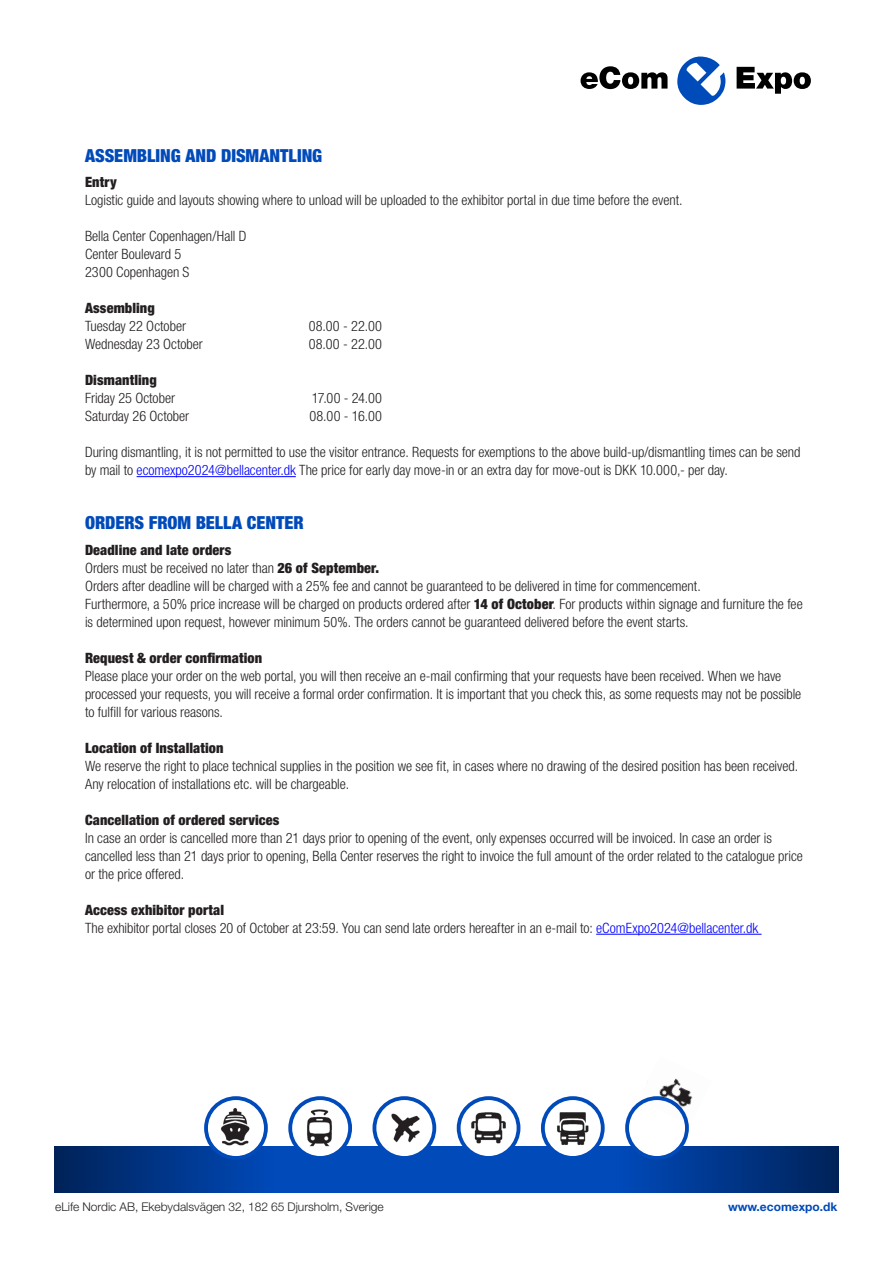
<style>
.page{position:relative;width:893px;height:1263px;background:#fff}
.page>*{position:absolute;margin:0;border:0;box-sizing:border-box;transform-origin:0 0}
.t1{font:900 condensed 18px "Helvetica Neue LT Std";color:#004aba}
.t2{font:300 condensed 14.25px/18px "Helvetica Neue LT Std";letter-spacing:-.005em;color:#231f20}
.t3{font:900 condensed 14.25px "Helvetica Neue LT Std";letter-spacing:.01em;color:#231f20}
.Bröd_indr{font:300 12px "Helvetica Neue LT Std";color:#231f20}
.Bröd_indr-2{font:700 12px "Helvetica Neue LT Std";color:#004aba}
.s1{color:#00f}
.s2{font-weight:900}
</style>
<div class="page">
<hr style="left:137px;top:476px;width:159px;height:1px;background:#00f">
<hr style="left:596px;top:934px;width:165px;height:1px;background:#00f">
<svg style="left:581px;top:56px;width:230px;height:49px"></svg>
<div style="left:54px;top:1146px;width:785px;height:47px;background:#004aba"></div>
<div style="left:618px;top:1146px;width:221px;height:47px;background:linear-gradient(to right,#0049b9,#002258)"></div>
<div style="left:54px;top:1146px;width:220px;height:47px;background:linear-gradient(to right,#002258,#0049b8)"></div>
<svg style="left:288px;top:1096px;width:64px;height:64px"></svg>
<img style="left:291px;top:1101px;width:58px;height:54px">
<svg style="left:457px;top:1096px;width:63px;height:64px"></svg>
<img style="left:459px;top:1101px;width:58px;height:54px">
<div style="left:373px;top:1096px;width:63px;height:64px;background:#004aba;border-radius:50%"></div>
<img style="left:375px;top:1101px;width:58px;height:55px">
<svg style="left:541px;top:1096px;width:64px;height:64px"></svg>
<img style="left:545px;top:1101px;width:57px;height:54px">
<svg style="left:204px;top:1096px;width:64px;height:64px"></svg>
<img style="left:208px;top:1101px;width:59px;height:54px">
<svg style="left:625px;top:1096px;width:64px;height:64px"></svg>
<div style="left:629px;top:1100px;width:56px;height:56px;background:#fff;border-radius:50%"></div>
<img style="left:639px;top:1078px;width:54px;height:47px">
<p class="t1" style="left:85px;top:144px;width:239px">ASSEMBLING AND DISMANTLING</p>
<p class="t3" style="left:85px;top:173px;width:33px">Entry</p>
<p class="t2" style="left:85px;top:191px;width:599px">Logistic guide and layouts showing where to unload will be uploaded to the exhibitor portal in due time before the event.</p>
<p class="t2" style="left:85px;top:227px;width:163px">Bella Center Copenhagen/Hall D<br>Center Boulevard 5<br>2300 Copenhagen S</p>
<p class="t3" style="left:85px;top:299px;width:71px">Assembling</p>
<p class="t2" style="left:85px;top:317px;width:102px">Tuesday 22 October</p>
<p class="t2" style="left:309px;top:317px;width:75px">08.00 - 22.00</p>
<p class="t2" style="left:85px;top:335px;width:119px">Wednesday 23 October</p>
<p class="t2" style="left:309px;top:335px;width:75px">08.00 - 22.00</p>
<p class="t3" style="left:85px;top:371px;width:73px">Dismantling</p>
<p class="t2" style="left:85px;top:389px;width:91px">Friday 25 October</p>
<p class="t2" style="left:312px;top:389px;width:72px">17.00 - 24.00</p>
<p class="t2" style="left:85px;top:407px;width:106px">Saturday 26 October</p>
<p class="t2" style="left:309px;top:407px;width:74px">08.00 - 16.00</p>
<p class="t2" style="left:85px;top:443px;width:717px">During dismantling, it is not permitted to use the visitor entrance. Requests for exemptions to the above build-up/dismantling times can be send by mail to <span class="s1">ecomexpo2024@bellacenter.dk</span> The price for early day move-in or an extra day for move-out is DKK 10.000,- per day.</p>
<p class="t1" style="left:85px;top:512px;width:220px">ORDERS FROM BELLA CENTER</p>
<p class="t2" style="left:85px;top:541px;width:719px"><span class="s2">Deadline and late orders<br></span>Orders must be received no later than <span class="s2">26 of September.<br></span>Orders after deadline will be charged with a 25% fee and cannot be guaranteed to be delivered in time for commencement.<br>Furthermore, a 50% price increase will be charged on products ordered after <span class="s2">14 of October</span>. For products within signage and furniture the fee is determined upon request, however minimum 50%. The orders cannot be guaranteed delivered before the event starts.</p>
<p class="t3" style="left:85px;top:649px;width:179px">Request &amp; order confirmation</p>
<p class="t2" style="left:85px;top:667px;width:718px">Please place your order on the web portal, you will then receive an e-mail confirming that your requests have been received. When we have processed your requests, you will receive a formal order confirmation. It is important that you check this, as some requests may not be possible to fulfill for various reasons.</p>
<p class="t3" style="left:85px;top:739px;width:140px">Location of Installation</p>
<p class="t2" style="left:85px;top:757px;width:715px">We reserve the right to place technical supplies in the position we see fit, in cases where no drawing of the desired position has been received.<br>Any relocation of installations etc. will be chargeable.</p>
<p class="t3" style="left:85px;top:811px;width:196px">Cancellation of ordered services</p>
<p class="t2" style="left:85px;top:829px;width:719px">In case an order is cancelled more than 21 days prior to opening of the event, only expenses occurred will be invoiced. In case an order is cancelled less than 21 days prior to opening, Bella Center reserves the right to invoice the full amount of the order related to the catalogue price or the price offered.</p>
<p class="t2" style="left:85px;top:901px;width:675px"><span class="s2">Access exhibitor portal<br></span>The exhibitor portal closes 20 of October at 23:59. You can send late orders hereafter in an e-mail to: <span class="s1">eComExpo2024@bellacenter.dk</span></p>
<p class="Bröd_indr" style="left:55px;top:1199px;width:330px">eLife Nordic AB, Ekebydalsvägen 32, 182 65 Djursholm, Sverige</p>
<p class="Bröd_indr-2" style="left:728px;top:1199px;width:111px">www.ecomexpo.dk</p>
</div>
